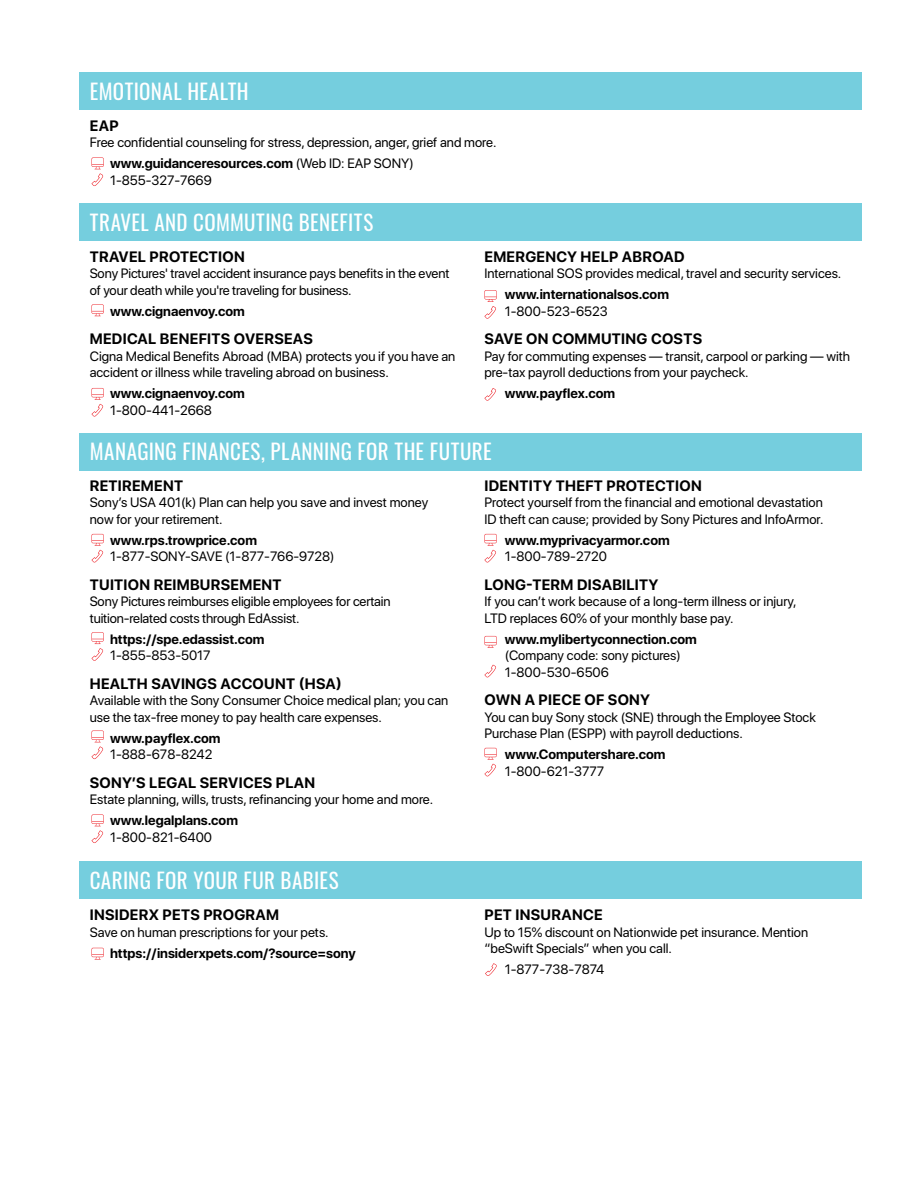
<style>
.page{position:relative;width:918px;height:1188px;background:#fff}
.page>*{position:absolute;margin:0;border:0;box-sizing:border-box;transform-origin:0 0}
.t1{font:21px "Oswald";letter-spacing:.02em;color:#fff}
.t2{font:700 15px "SF Pro Display";letter-spacing:.02em;color:#000}
.t3{font:13.5px/16.5px "SF Pro Display";color:#000}
.t4{font:700 13.5px "SF Pro Display";color:#000}
.s1{font-weight:700}
</style>
<div class="page">
<div style="left:79px;top:72px;width:782px;height:38px;background:#75cede"></div>
<div style="left:79px;top:203px;width:782px;height:38px;background:#75cede"></div>
<div style="left:79px;top:433px;width:782px;height:37px;background:#75cede"></div>
<div style="left:79px;top:861px;width:782px;height:37px;background:#75cede"></div>
<svg style="left:92px;top:304px;width:12px;height:12px"></svg>
<svg style="left:92px;top:157px;width:12px;height:29px"></svg>
<svg style="left:92px;top:388px;width:12px;height:29px"></svg>
<svg style="left:92px;top:534px;width:12px;height:28px"></svg>
<svg style="left:92px;top:632px;width:12px;height:29px"></svg>
<svg style="left:92px;top:731px;width:12px;height:28px"></svg>
<svg style="left:92px;top:814px;width:12px;height:29px"></svg>
<svg style="left:92px;top:948px;width:12px;height:12px"></svg>
<svg style="left:485px;top:963px;width:12px;height:13px"></svg>
<svg style="left:484px;top:534px;width:13px;height:28px"></svg>
<svg style="left:484px;top:636px;width:13px;height:12px"></svg>
<svg style="left:484px;top:665px;width:12px;height:12px"></svg>
<svg style="left:484px;top:748px;width:13px;height:28px"></svg>
<svg style="left:484px;top:290px;width:13px;height:29px"></svg>
<svg style="left:484px;top:388px;width:12px;height:13px"></svg>
<h1 class="t1" style="left:90px;top:73px;width:160px">EMOTIONAL HEALTH</h1>
<p class="t2" style="left:90px;top:117px;width:30px">EAP</p>
<p class="t3" style="left:110px;top:132px;width:388px;line-height:21px;text-indent:-20px">Free confidential counseling for stress, depression, anger, grief and more. <span class="s1">www.guidanceresources.com</span> (Web ID: EAP SONY)</p>
<p class="t3" style="left:110px;top:172px;width:103px">1-855-327-7669</p>
<h1 class="t1" style="left:90px;top:204px;width:285px">TRAVEL AND COMMUTING BENEFITS</h1>
<p class="t2" style="left:90px;top:248px;width:157px">TRAVEL PROTECTION</p>
<p class="t3" style="left:90px;top:265px;width:361px">Sony Pictures' travel accident insurance pays benefits in the event of your death while you're traveling for business.</p>
<p class="t4" style="left:110px;top:303px;width:136px">www.cignaenvoy.com</p>
<p class="t2" style="left:90px;top:330px;width:225px">MEDICAL BENEFITS OVERSEAS</p>
<p class="t3" style="left:90px;top:348px;width:367px">Cigna Medical Benefits Abroad (MBA) protects you if you have an accident or illness while traveling abroad on business.</p>
<p class="t4" style="left:110px;top:386px;width:136px">www.cignaenvoy.com</p>
<p class="t3" style="left:110px;top:402px;width:103px">1-800-441-2668</p>
<p class="t2" style="left:484px;top:248px;width:202px">EMERGENCY HELP ABROAD</p>
<p class="t3" style="left:484px;top:265px;width:358px">International SOS provides medical, travel and security services.</p>
<p class="t4" style="left:505px;top:287px;width:166px">www.internationalsos.com</p>
<p class="t3" style="left:505px;top:303px;width:104px">1-800-523-6523</p>
<p class="t2" style="left:484px;top:330px;width:219px">SAVE ON COMMUTING COSTS</p>
<p class="t3" style="left:484px;top:348px;width:367px">Pay for commuting expenses — transit, carpool or parking — with pre-tax payroll deductions from your paycheck.</p>
<p class="t4" style="left:505px;top:386px;width:112px">www.payflex.com</p>
<h1 class="t1" style="left:90px;top:433px;width:403px">MANAGING FINANCES, PLANNING FOR THE FUTURE</h1>
<p class="t2" style="left:90px;top:477px;width:95px">RETIREMENT</p>
<p class="t3" style="left:90px;top:494px;width:340px">Sony’s USA 401(k) Plan can help you save and invest money now for your retirement.</p>
<p class="t4" style="left:110px;top:532px;width:148px">www.rps.trowprice.com</p>
<p class="t3" style="left:110px;top:548px;width:226px">1-877-SONY-SAVE (1-877-766-9728)</p>
<p class="t2" style="left:90px;top:576px;width:193px">TUITION REIMBURSEMENT</p>
<p class="t3" style="left:90px;top:593px;width:302px">Sony Pictures reimburses eligible employees for certain tuition-related costs through EdAssist.</p>
<p class="t4" style="left:110px;top:631px;width:156px">https://spe.edassist.com</p>
<p class="t3" style="left:110px;top:647px;width:102px">1-855-853-5017</p>
<p class="t2" style="left:90px;top:675px;width:254px">HEALTH SAVINGS ACCOUNT (HSA)</p>
<p class="t3" style="left:90px;top:692px;width:360px">Available with the Sony Consumer Choice medical plan; you can use the tax-free money to pay health care expenses.</p>
<p class="t4" style="left:110px;top:730px;width:112px">www.payflex.com</p>
<p class="t3" style="left:110px;top:746px;width:104px">1-888-678-8242</p>
<p class="t2" style="left:90px;top:774px;width:227px">SONY’S LEGAL SERVICES PLAN</p>
<p class="t3" style="left:90px;top:791px;width:345px">Estate planning, wills, trusts, refinancing your home and more.</p>
<p class="t4" style="left:110px;top:813px;width:129px">www.legalplans.com</p>
<p class="t3" style="left:110px;top:829px;width:104px">1-800-821-6400</p>
<p class="t2" style="left:484px;top:477px;width:219px">IDENTITY THEFT PROTECTION</p>
<p class="t3" style="left:484px;top:494px;width:340px">Protect yourself from the financial and emotional devastation<br>ID theft can cause; provided by Sony Pictures and InfoArmor.</p>
<p class="t4" style="left:505px;top:532px;width:167px">www.myprivacyarmor.com</p>
<p class="t3" style="left:505px;top:548px;width:104px">1-800-789-2720</p>
<p class="t2" style="left:484px;top:576px;width:176px">LONG-TERM DISABILITY</p>
<p class="t3" style="left:484px;top:593px;width:314px">If you can’t work because of a long-term illness or injury,<br>LTD replaces 60% of your monthly base pay.</p>
<p class="t4" style="left:505px;top:631px;width:194px">www.mylibertyconnection.com</p>
<p class="t3" style="left:505px;top:647px;width:178px">(Company code: sony pictures)<br>1-800-530-6506</p>
<p class="t2" style="left:484px;top:691px;width:167px">OWN A PIECE OF SONY</p>
<p class="t3" style="left:484px;top:709px;width:333px">You can buy Sony stock (SNE) through the Employee Stock<br>Purchase Plan (ESPP) with payroll deductions.</p>
<p class="t4" style="left:505px;top:747px;width:162px">www.Computershare.com</p>
<p class="t3" style="left:505px;top:763px;width:101px">1-800-621-3777</p>
<h1 class="t1" style="left:90px;top:862px;width:250px">CARING FOR YOUR FUR BABIES</h1>
<p class="t2" style="left:90px;top:906px;width:191px">INSIDERX PETS PROGRAM</p>
<p class="t3" style="left:90px;top:924px;width:240px">Save on human prescriptions for your pets.</p>
<p class="t4" style="left:110px;top:945px;width:247px">https://insiderxpets.com/?source=sony</p>
<p class="t2" style="left:484px;top:906px;width:120px">PET INSURANCE</p>
<p class="t3" style="left:484px;top:924px;width:325px">Up to 15% discount on Nationwide pet insurance. Mention “beSwift Specials” when you call.</p>
<p class="t3" style="left:505px;top:961px;width:101px">1-877-738-7874</p>
</div>
